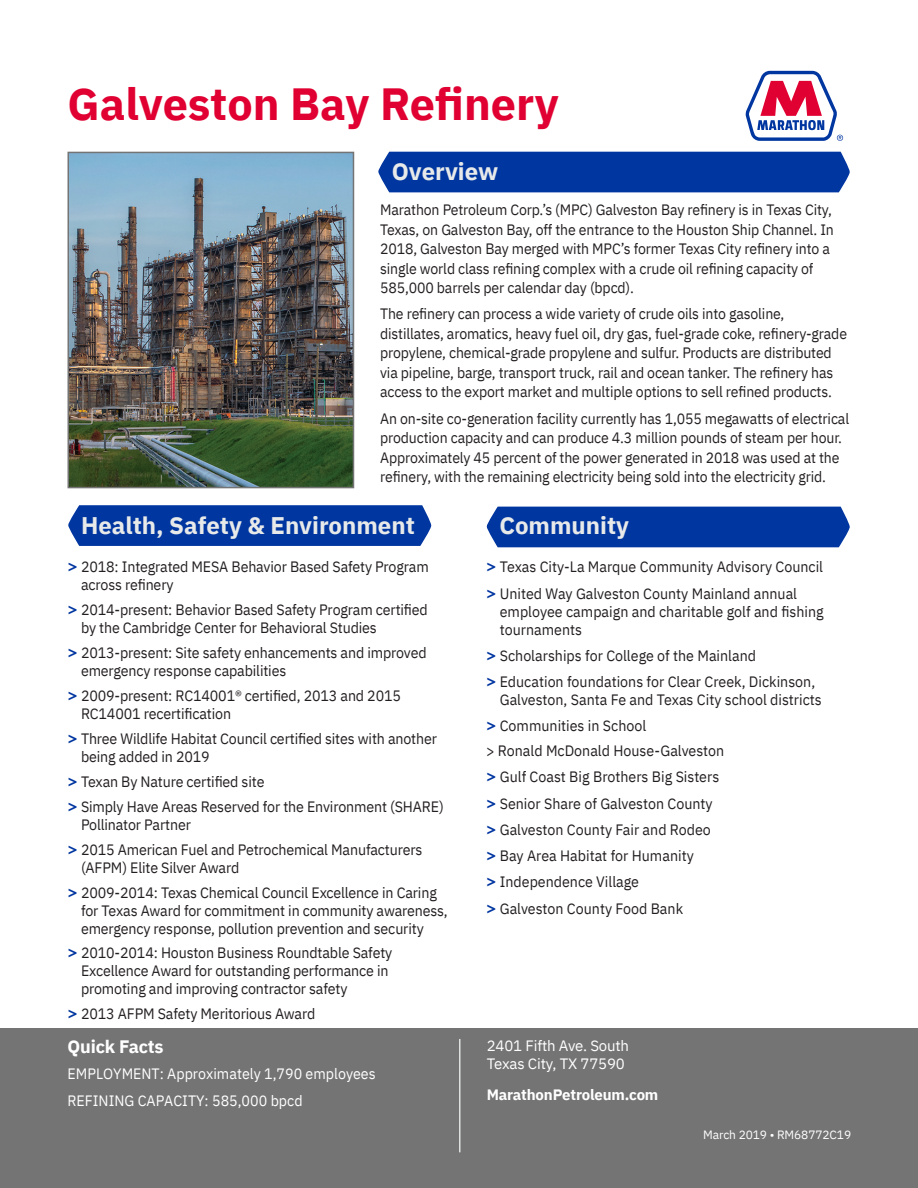
<style>
.page{position:relative;width:918px;height:1188px;background:#fff}
.page>*{position:absolute;margin:0;border:0;box-sizing:border-box;transform-origin:0 0}
.t1{font:700 45px "IBM Plex Sans";color:#e00031}
.t2{font:700 24px "IBM Plex Sans";color:#e8eaea}
.Bullet{font:700 18px "IBM Plex Sans";letter-spacing:-.01em;color:#fff}
.Bullet-2{font:15px/18px "IBM Plex Sans";letter-spacing:-.01em;color:#231f20;scale:.95 1}
.Body_N{font:15px/19.5px "IBM Plex Sans";letter-spacing:-.01em;color:#231f20;scale:.94 1}
.Bullet-3{font:15px "IBM Plex Sans";color:#fff;scale:.95 1}
.Bullet-4{font:15px "IBM Plex Sans";color:#fff}
.Bullet-5{font:700 15px "IBM Plex Sans";letter-spacing:-.01em;color:#fff}
.Bullet-6{font:12px "IBM Plex Sans";letter-spacing:-.01em;color:#fff}
.s1{font-family:"Avenir LT Std";font-weight:800;font-size:16.5px;color:#0036a0}
</style>
<div class="page">
<div style="left:378px;top:152px;width:472px;height:40px;background:#0036a0"></div>
<svg style="left:68px;top:505px;width:363px;height:41px;background:#083ca3"></svg>
<div style="left:487px;top:507px;width:363px;height:40px;background:#0036a0"></div>
<svg style="left:745px;top:70px;width:98px;height:71px"></svg>
<img style="left:71px;top:155px;width:280px;height:330px">
<div style="left:68px;top:152px;width:286px;height:336px;border:2px solid #747474"></div>
<div style="left:0;top:1028px;width:918px;height:160px;background:#747474"></div>
<hr style="left:459px;top:1039px;width:1px;height:113px;background:#dee0e0">
<p class="t1" style="left:68px;top:68px;width:493px">Galveston Bay Refinery</p>
<p class="t2" style="left:392px;top:153px;width:108px">Overview</p>
<p class="Body_N" style="left:380px;top:199px;width:484px">Marathon Petroleum Corp.’s (MPC) Galveston Bay refinery is in Texas City, Texas, on Galveston Bay, off the entrance to the Houston Ship Channel. In 2018, Galveston Bay merged with MPC’s former Texas City refinery into a single world class refining complex with a crude oil refining capacity of 585,000 barrels per calendar day (bpcd).</p>
<p class="Body_N" style="left:380px;top:303px;width:498px">The refinery can process a wide variety of crude oils into gasoline, distillates, aromatics, heavy fuel oil, dry gas, fuel-grade coke, refinery-grade propylene, chemical-grade propylene and sulfur. Products are distributed via pipeline, barge, transport truck, rail and ocean tanker. The refinery has access to the export market and multiple options to sell refined products.</p>
<p class="Body_N" style="left:380px;top:407px;width:500px">An on-site co-generation facility currently has 1,055 megawatts of electrical production capacity and can produce 4.3 million pounds of steam per hour.<br>Approximately 45 percent of the power generated in 2018 was used at the refinery, with the remaining electricity being sold into the electricity grid.</p>
<p class="t2" style="left:81px;top:506px;width:335px">Health, Safety &amp; Environment</p>
<p class="t2" style="left:500px;top:506px;width:131px">Community</p>
<p class="Bullet-2" style="left:81px;top:557px;width:368px;text-indent:-14px"><span class="s1">&gt;</span> 2018: Integrated MESA Behavior Based Safety Program across refinery</p>
<p class="Bullet-2" style="left:81px;top:600px;width:367px;text-indent:-14px"><span class="s1">&gt;</span> 2014-present: Behavior Based Safety Program certified by the Cambridge Center for Behavioral Studies</p>
<p class="Bullet-2" style="left:81px;top:643px;width:365px;text-indent:-14px"><span class="s1">&gt;</span> 2013-present: Site safety enhancements and improved emergency response capabilities</p>
<p class="Bullet-2" style="left:81px;top:685px;width:338px;text-indent:-14px"><span class="s1">&gt;</span> 2009-present: RC14001® certified, 2013 and 2015<br>RC14001 recertification</p>
<p class="Bullet-2" style="left:81px;top:728px;width:376px;text-indent:-14px"><span class="s1">&gt;</span> Three Wildlife Habitat Council certified sites with another being added in 2019</p>
<p class="Bullet-2" style="left:68px;top:771px;width:209px"><span class="s1">&gt;</span> Texan By Nature certified site</p>
<p class="Bullet-2" style="left:81px;top:796px;width:383px;text-indent:-14px"><span class="s1">&gt;</span> Simply Have Areas Reserved for the Environment (SHARE)<br>Pollinator Partner</p>
<p class="Bullet-2" style="left:81px;top:839px;width:361px;text-indent:-14px"><span class="s1">&gt;</span> 2015 American Fuel and Petrochemical Manufacturers (AFPM) Elite Silver Award</p>
<p class="Bullet-2" style="left:81px;top:882px;width:388px;text-indent:-14px"><span class="s1">&gt;</span> 2009-2014: Texas Chemical Council Excellence in Caring for Texas Award for commitment in community awareness, emergency response, pollution prevention and security</p>
<p class="Bullet-2" style="left:81px;top:943px;width:329px;text-indent:-14px"><span class="s1">&gt;</span> 2010-2014: Houston Business Roundtable Safety<br>Excellence Award for outstanding performance in promoting and improving contractor safety</p>
<p class="Bullet-2" style="left:68px;top:1004px;width:262px"><span class="s1">&gt;</span> 2013 AFPM Safety Meritorious Award</p>
<p class="Bullet" style="left:68px;top:1032px;width:98px">Quick Facts</p>
<p class="Bullet-3" style="left:68px;top:1062px;width:326px">EMPLOYMENT: Approximately 1,790 employees</p>
<p class="Bullet-3" style="left:68px;top:1089px;width:249px">REFINING CAPACITY: 585,000 bpcd</p>
<p class="Bullet-2" style="left:486px;top:557px;width:356px"><span class="s1">&gt;</span> Texas City-La Marque Community Advisory Council</p>
<p class="Bullet-2" style="left:500px;top:583px;width:342px;text-indent:-14px"><span class="s1">&gt;</span> United Way Galveston County Mainland annual employee campaign and charitable golf and fishing tournaments</p>
<p class="Bullet-2" style="left:486px;top:645px;width:286px"><span class="s1">&gt;</span> Scholarships for College of the Mainland</p>
<p class="Bullet-2" style="left:500px;top:672px;width:340px;text-indent:-14px"><span class="s1">&gt;</span> Education foundations for Clear Creek, Dickinson,<br>Galveston, Santa Fe and Texas City school districts</p>
<p class="Bullet-2" style="left:486px;top:716px;width:170px"><span class="s1">&gt;</span> Communities in School</p>
<p class="Bullet-2" style="left:486px;top:741px;width:252px">&gt; Ronald McDonald House-Galveston</p>
<p class="Bullet-2" style="left:486px;top:767px;width:247px"><span class="s1">&gt;</span> Gulf Coast Big Brothers Big Sisters</p>
<p class="Bullet-2" style="left:486px;top:793px;width:240px"><span class="s1">&gt;</span> Senior Share of Galveston County</p>
<p class="Bullet-2" style="left:486px;top:819px;width:238px"><span class="s1">&gt;</span> Galveston County Fair and Rodeo</p>
<p class="Bullet-2" style="left:486px;top:846px;width:220px"><span class="s1">&gt;</span> Bay Area Habitat for Humanity</p>
<p class="Bullet-2" style="left:486px;top:872px;width:163px"><span class="s1">&gt;</span> Independence Village</p>
<p class="Bullet-2" style="left:486px;top:898px;width:209px"><span class="s1">&gt;</span> Galveston County Food Bank</p>
<p class="Bullet-4" style="left:487px;top:1034px;width:144px">2401 Fifth Ave. South</p>
<p class="Bullet-4" style="left:487px;top:1052px;width:140px">Texas City, TX 77590</p>
<p class="Bullet-5" style="left:487px;top:1083px;width:173px">MarathonPetroleum.com</p>
<p class="Bullet-6" style="left:703px;top:1126px;width:150px">March 2019 • RM68772C19</p>
</div>
